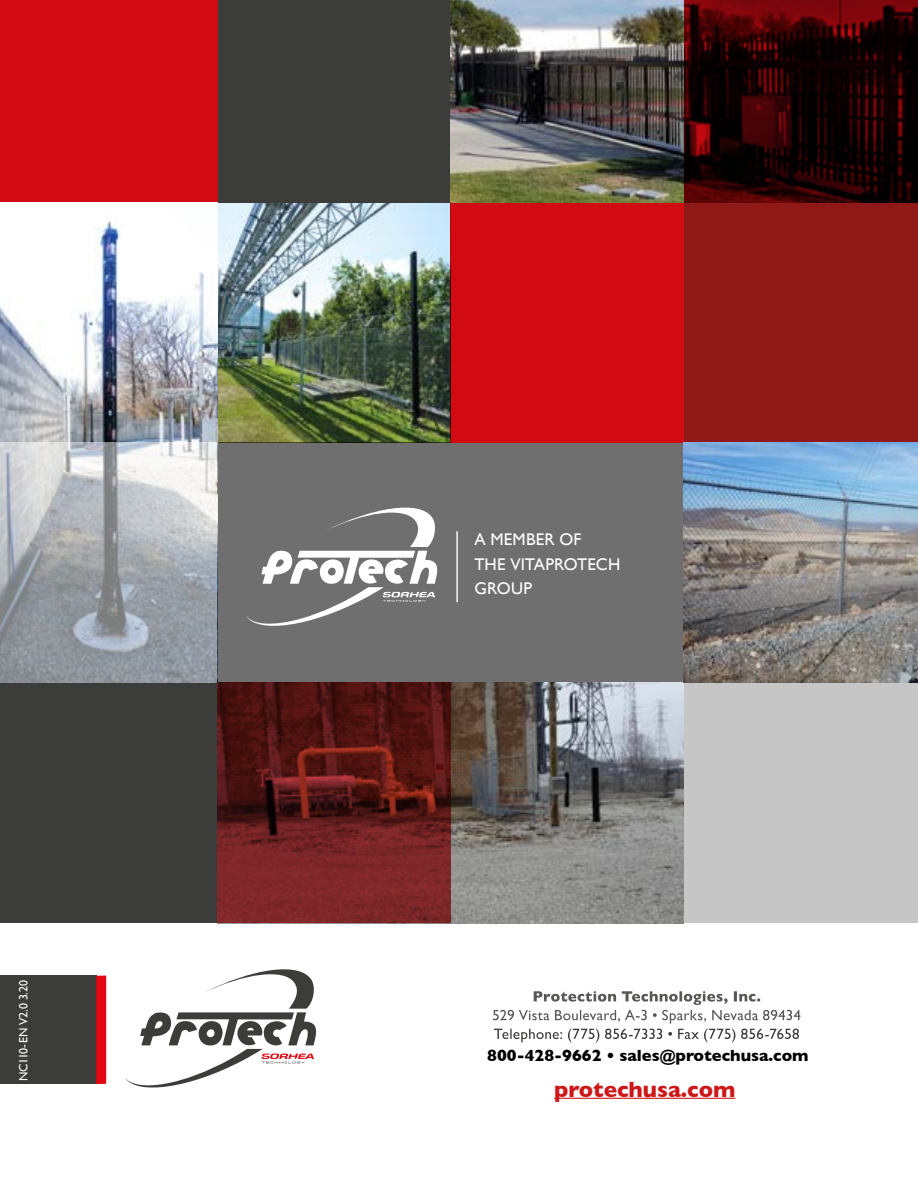
<style>
.page{position:relative;width:918px;height:1188px;background:#fff}
.page>*{position:absolute;margin:0;border:0;box-sizing:border-box;transform-origin:0 0}
.t1{font:700 22.5px "Gill Sans";color:#cd1719}
.t2{font:16.95px/24.8px "Gill Sans";letter-spacing:.01em;color:#fff}
.t3{font:700 16.5px "Gill Sans";color:#000}
.t4{font:12px "Gill Sans";letter-spacing:-.005em;color:#fff}
</style>
<div class="page">
<div style="left:217px;top:443px;width:467px;height:240px;background:#706f6f"></div>
<div style="left:451px;top:203px;width:233px;height:240px;background:#d20a11"></div>
<img style="left:217px;top:203px;width:234px;height:240px">
<div style="left:217px;top:0;width:234px;height:203px;background:#3c3c3b"></div>
<div style="left:0;top:683px;width:217px;height:240px;background:#3c3c3b"></div>
<img style="left:0;top:221px;width:217px;height:222px">
<div style="left:0;top:0;width:217px;height:203px;background:#d20a11"></div>
<div style="left:684px;top:683px;width:234px;height:240px;background:#c6c6c6"></div>
<div style="left:684px;top:203px;width:234px;height:240px;background:#8f1916"></div>
<hr style="left:456px;top:531px;width:2px;height:71px;background:#fff">
<svg style="left:493px;top:991px;width:308px;height:51px"></svg>
<div style="left:0;top:976px;width:96px;height:108px;background:#3c3c3b"></div>
<div style="left:96px;top:976px;width:10px;height:108px;background:#e30613"></div>
<svg style="left:125px;top:969px;width:192px;height:119px"></svg>
<svg style="left:246px;top:507px;width:192px;height:119px"></svg>
<img style="left:451px;top:0;width:233px;height:203px">
<svg style="left:684px;top:0;width:234px;height:203px;background:#260103"></svg>
<img style="left:451px;top:683px;width:233px;height:240px">
<svg style="left:217px;top:683px;width:234px;height:240px;background:#621c1b"></svg>
<img style="left:684px;top:443px;width:234px;height:240px">
<svg style="left:0;top:443px;width:217px;height:240px;background:#acb0b5"></svg>
<hr style="left:554px;top:1098px;width:181px;height:1px;background:#cd1719">
<p class="t4" style="left:17px;top:1081px;width:103px;rotate:-90deg">NC110-EN V2.0 3.20</p>
<p class="t2" style="left:474px;top:527px;width:148px">A MEMBER OF<br>THE VITAPROTECH<br>GROUP</p>
<p class="t3" style="left:487px;top:1042px;width:323px">800-428-9662 • sales@protechusa.com</p>
<h1 class="t1" style="left:554px;top:1071px;width:183px">protechusa.com</h1>
</div>
